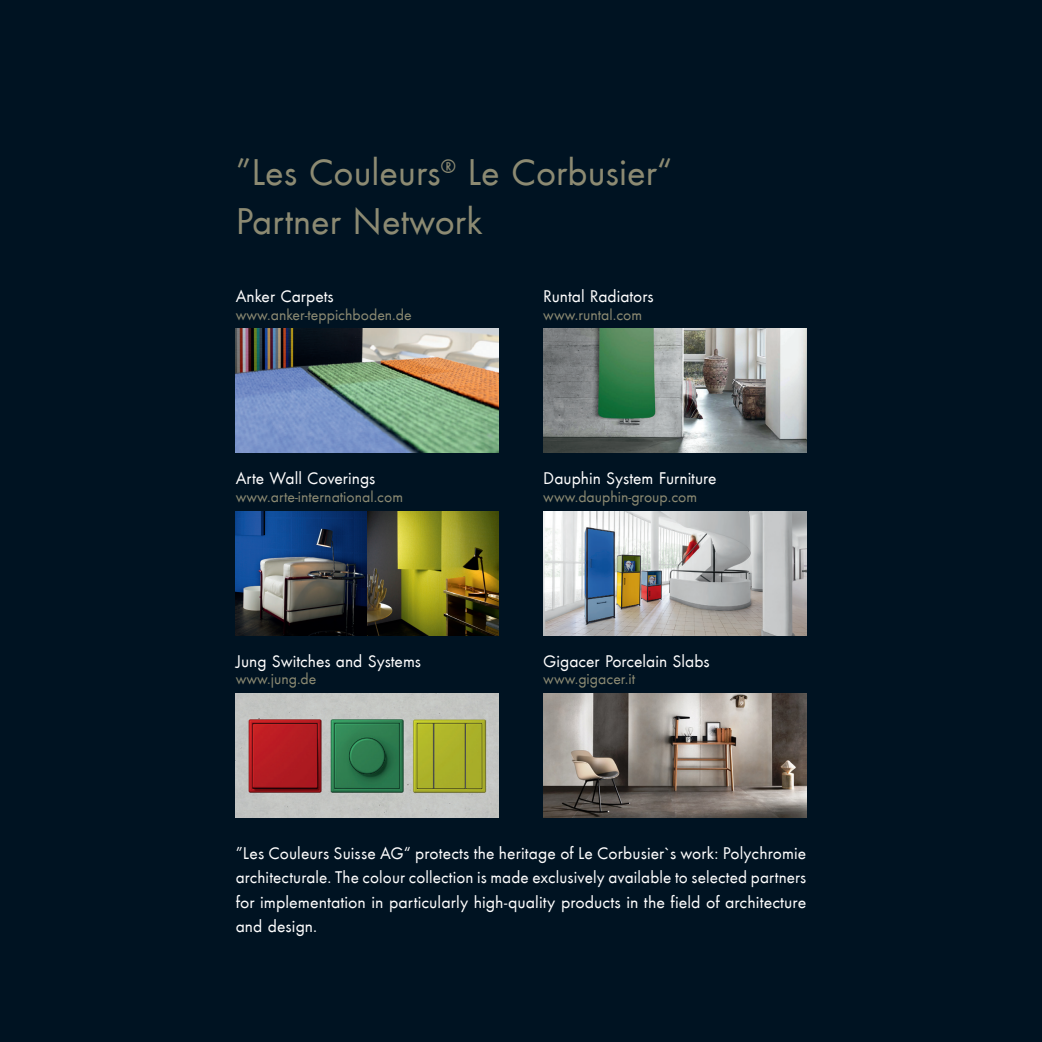
<style>
.page{position:relative;width:1042px;height:1042px;background:#001322}
.page>*{position:absolute;margin:0;border:0;box-sizing:border-box;transform-origin:0 0}
.t1{font:38.5px/49px "Futura T Boo";color:#8c8a72}
.t2{font:17.5px/24.5px "Futura T Boo";color:#fff;text-align:justify}
.t3{font:15.75px "Futura T Boo";color:#8c8a72}
</style>
<div class="page">
<img style="left:236px;top:329px;width:263px;height:124px">
<img style="left:236px;top:511px;width:263px;height:124px">
<img style="left:543px;top:329px;width:263px;height:124px">
<img style="left:236px;top:693px;width:263px;height:124px">
<img style="left:543px;top:511px;width:263px;height:124px">
<img style="left:543px;top:693px;width:263px;height:124px">
<h1 class="t1" style="left:236px;top:148px;width:438px">”Les Couleurs<sup>®</sup> Le Corbusier“<br>Partner Network</h1>
<p class="t2" style="left:236px;top:284px;width:99px">Anker Carpets</p>
<p class="t3" style="left:236px;top:305px;width:177px">www.anker-teppichboden.de</p>
<p class="t2" style="left:543px;top:284px;width:112px">Runtal Radiators</p>
<p class="t3" style="left:543px;top:305px;width:100px">www.runtal.com</p>
<p class="t2" style="left:236px;top:466px;width:141px">Arte Wall Coverings</p>
<p class="t3" style="left:236px;top:488px;width:169px">www.arte-international.com</p>
<p class="t2" style="left:543px;top:466px;width:175px">Dauphin System Furniture</p>
<p class="t3" style="left:543px;top:488px;width:155px">www.dauphin-group.com</p>
<p class="t2" style="left:236px;top:649px;width:187px">Jung Switches and Systems</p>
<p class="t3" style="left:236px;top:670px;width:82px">www.jung.de</p>
<p class="t2" style="left:543px;top:649px;width:168px">Gigacer Porcelain Slabs</p>
<p class="t3" style="left:543px;top:670px;width:93px">www.gigacer.it</p>
<p class="t2" style="left:236px;top:841px;width:572px">”Les Couleurs Suisse AG“ protects the heritage of Le Corbusier`s work: Polychromie architecturale. The colour collection is made exclusively available to selected partners for implementation in particularly high-quality products in the field of architecture and design.</p>
</div>
